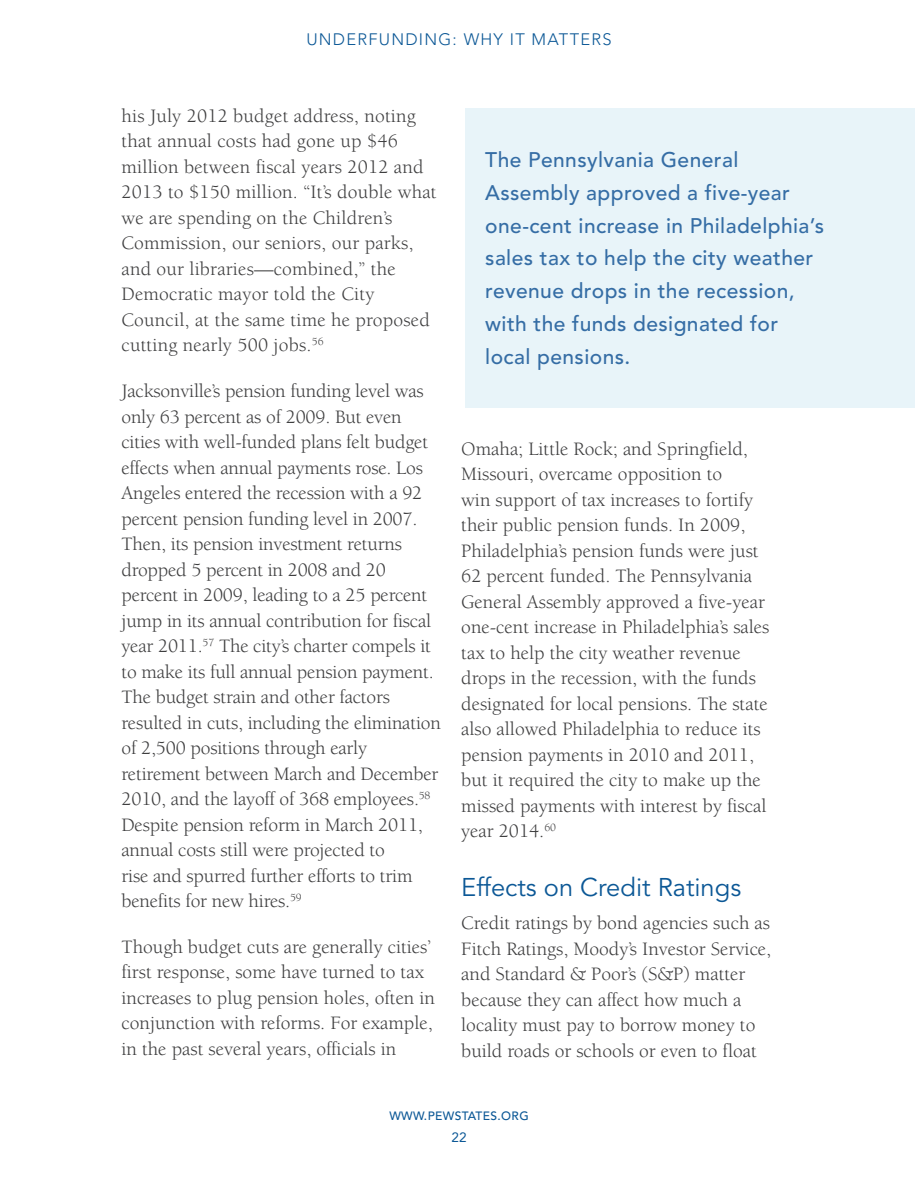
<style>
.page{position:relative;width:918px;height:1188px;background:#fff}
.page>*{position:absolute;margin:0;border:0;box-sizing:border-box;transform-origin:0 0}
.t1{font:25.5px "Avenir LT Std";color:#0c5896}
.t2{font:500 21px/33px "Avenir LT Std";letter-spacing:.02em;color:#356da5}
.t3{font:19.5px/25.5px "Berkeley Std";color:#3e3e3f}
.t4{font:300 16.5px "Avenir LT Std";letter-spacing:.075em;color:#0c5896}
.t5{font:13.5px "Avenir LT Std";color:#0c5896}
.t6{font:500 12px "Avenir LT Std";letter-spacing:.03em;color:#0c5896}
</style>
<div class="page">
<div style="left:465px;top:108px;width:450px;height:299px;background:#e8f4f9"></div>
<p class="t4" style="left:306px;top:30px;width:305px">U NDERFUNDING: WHY IT MATTERS</p>
<p class="t3" style="left:122px;top:103px;width:317px">his July 2012 budget address, noting that annual costs had gone up $46 million between fiscal years 2012 and 2013 to $150 million. “It’s double what we are spending on the Children’s Commission, our seniors, our parks, and our libraries—combined,” the Democratic mayor told the City Council, at the same time he proposed cutting nearly 500 jobs.<sup>56</sup></p>
<p class="t3" style="left:121px;top:378px;width:321px">Jacksonville’s pension funding level was only 63 percent as of 2009. But even cities with well-funded plans felt budget effects when annual payments rose. Los Angeles entered the recession with a 92 percent pension funding level in 2007.<br>Then, its pension investment returns dropped 5 percent in 2008 and 20 percent in 2009, leading to a 25 percent jump in its annual contribution for fiscal year 2011.<sup>57</sup> The city’s charter compels it to make its full annual pension payment.<br>The budget strain and other factors resulted in cuts, including the elimination of 2,500 positions through early retirement between March and December 2010, and the layoff of 368 employees.<sup>58<br></sup>Despite pension reform in March 2011, annual costs still were projected to<br>rise and spurred further efforts to trim benefits for new hires.<sup>59</sup></p>
<p class="t3" style="left:122px;top:934px;width:315px">Though budget cuts are generally cities’ first response, some have turned to tax increases to plug pension holes, often in conjunction with reforms. For example, in the past several years, officials in</p>
<p class="t2" style="left:485px;top:143px;width:340px">The Pennsylvania General<br>Assembly approved a five-year one-cent increase in Philadelphia’s sales tax to help the city weather revenue drops in the recession, with the funds designated for local pensions.</p>
<p class="t3" style="left:461px;top:436px;width:310px">Omaha; Little Rock; and Springfield, Missouri, overcame opposition to<br>win support of tax increases to fortify their public pension funds. In 2009, Philadelphia’s pension funds were just 62 percent funded. The Pennsylvania General Assembly approved a five-year one-cent increase in Philadelphia’s sales tax to help the city weather revenue drops in the recession, with the funds designated for local pensions. The state also allowed Philadelphia to reduce its pension payments in 2010 and 2011, but it required the city to make up the missed payments with interest by fiscal year 2014.<sup>60</sup></p>
<h1 class="t1" style="left:461px;top:872px;width:281px">Effects on Credit Ratings</h1>
<p class="t3" style="left:461px;top:911px;width:312px">Credit ratings by bond agencies such as Fitch Ratings, Moody’s Investor Service, and Standard &amp; Poor’s (S&amp;P) matter because they can affect how much a locality must pay to borrow money to build roads or schools or even to float</p>
<p class="t6" style="left:389px;top:1109px;width:141px">WWW.pewSTATES.org</p>
<p class="t5" style="left:451px;top:1130px;width:17px">22</p>
</div>
